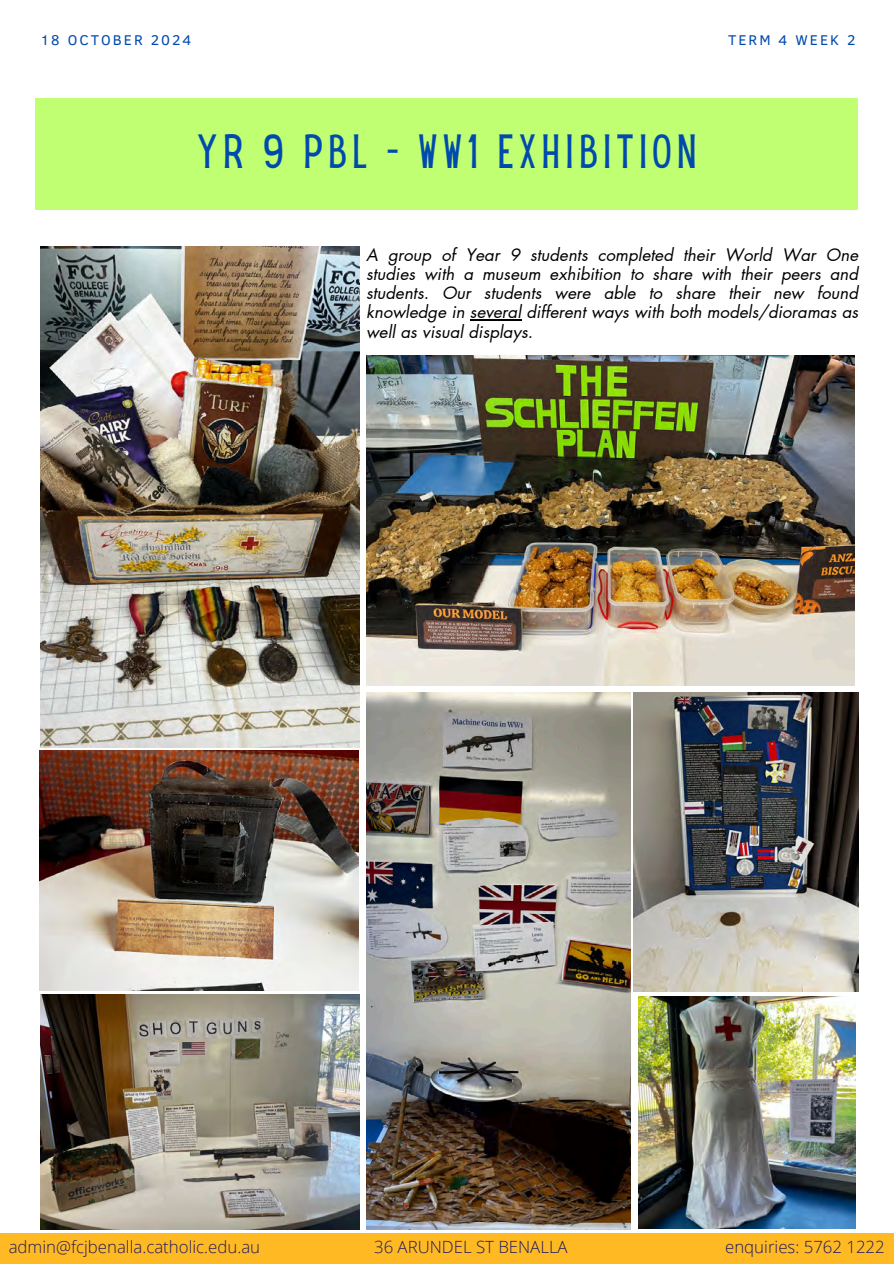
<style>
.page{position:relative;width:894px;height:1264px;background:#fff}
.page>*{position:absolute;margin:0;border:0;box-sizing:border-box;transform-origin:0 0}
.t1{font:42px "Hey Gotcha";letter-spacing:.14em;color:#004aad}
.t2{font:italic 16.8px/19.2px "Futura LT Pro";color:#000;text-align:justify}
.t3{font:300 16.8px "Open Sans";color:#201a5e}
.t4{font:14.55px "Clear Sans";letter-spacing:.14em;color:#004aad}
</style>
<div class="page">
<div style="left:0;top:1233px;width:893px;height:30px;background:#ffb923"></div>
<div style="left:36px;top:98px;width:821px;height:111px;background:#c1ff72"></div>
<img style="left:40px;top:246px;width:319px;height:501px">
<img style="left:366px;top:355px;width:488px;height:330px">
<img style="left:633px;top:692px;width:224px;height:299px">
<img style="left:39px;top:751px;width:320px;height:239px">
<img style="left:366px;top:692px;width:264px;height:537px">
<img style="left:40px;top:994px;width:319px;height:234px">
<img style="left:638px;top:996px;width:217px;height:232px">
<hr style="left:470px;top:319px;width:51px;height:2px;background:#000">
<p class="t4" style="left:40px;top:29px;width:152px">18 OCTOBER 2024</p>
<p class="t4" style="left:727px;top:29px;width:129px">TERM 4 WEEK 2</p>
<p class="t1" style="left:197px;top:134px;width:501px">YR 9 PBL - WW1 EXHIBITION</p>
<p class="t2" style="left:366px;top:246px;width:493px">A group of Year 9 students completed their World War One studies with a museum exhibition to share with their peers and students. Our students were able to share their new found knowledge in several different ways with both models/dioramas as well as visual displays.</p>
<p class="t3" style="left:9px;top:1234px;width:253px">admin@fcjbenalla.catholic.edu.au</p>
<p class="t3" style="left:374px;top:1234px;width:195px">36 ARUNDEL ST BENALLA</p>
<p class="t3" style="left:725px;top:1234px;width:161px">enquiries: 5762 1222</p>
</div>
